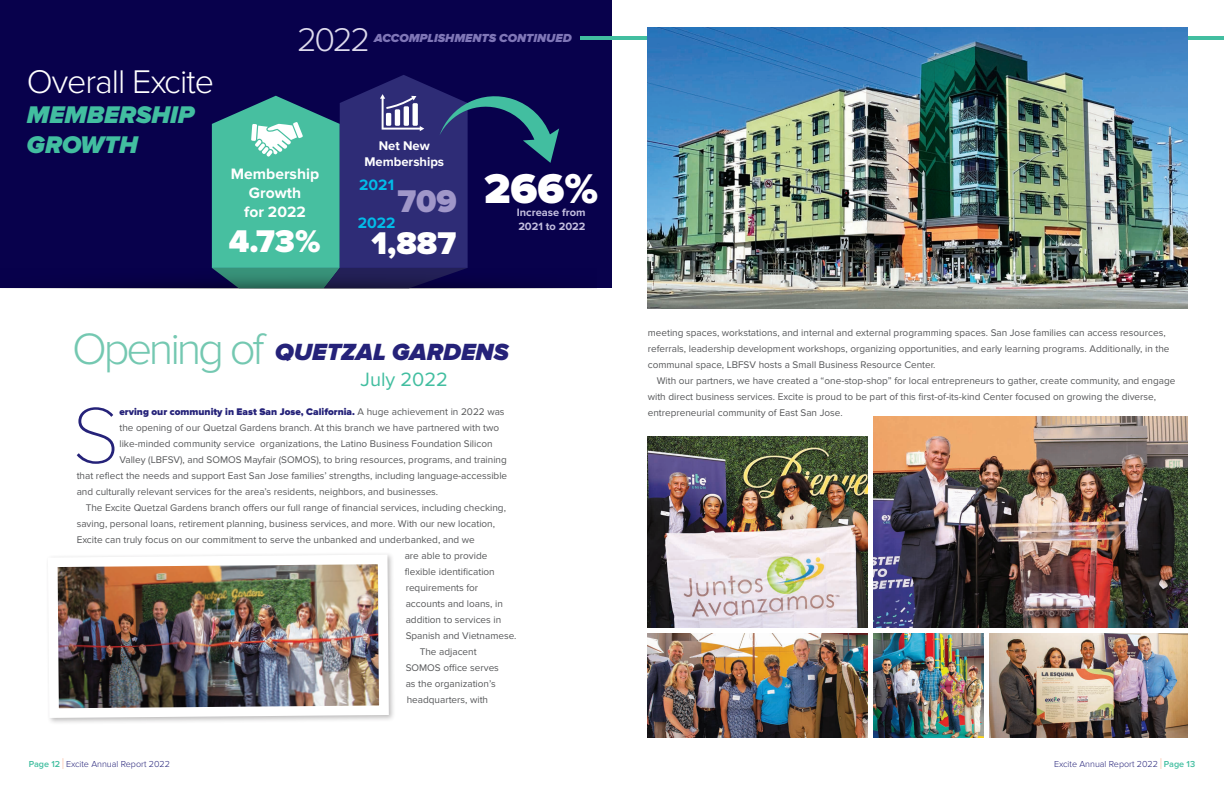
<style>
.page{position:relative;width:1224px;height:792px;background:#fff}
.page>*{position:absolute;margin:0;border:0;box-sizing:border-box;transform-origin:0 0}
.t1{font:100 82px "Proxima Nova T";color:#252279}
.t2{font:900 43.2px "Proxima Nova";color:#fff}
.t3{font:300 34px "Proxima Nova";letter-spacing:-.03em;color:#fff}
.t4{font:300 34px "Proxima Nova";color:#dedbed}
.t5{font:900 32.5px "Proxima Nova";color:#fff}
.t6{font:900 32.5px "Proxima Nova";color:#a097c9}
.t7{font:italic 900 25px/30px "Proxima Nova";color:#42bea0}
.t8{font:italic 900 24.3px "Proxima Nova";color:#252279}
.t9{font:20px "Proxima Nova";color:#42bea0}
.t10{font:700 15.6px/18.7px "Proxima Nova";color:#fff;text-align:center}
.t11{font:700 15.6px "Proxima Nova";color:#02bce8}
.t12{font:700 13px/15.6px "Proxima Nova";color:#fff;text-align:center}
.t13{font:italic 900 12.1px "Proxima Nova";color:#7f76b7}
.t14{font:700 11.1px/13.3px "Proxima Nova";color:#c3bede}
.t15{font:10px/16px "Proxima Nova";color:#57585a}
.t16{font:900 10px "Proxima Nova";color:#252279}
.t17{font:300 9px "Proxima Nova";color:#252279}
.s1{font-weight:300;font-style:normal;font-size:45.5px;color:#74c8b1}
.s2{font-weight:400;color:#57585a}
.s3{font-weight:600;color:#42bea0}
.s4{font-size:16.2px;color:#f47d4d}
</style>
<div class="page">
<div style="left:0;top:0;width:612px;height:288px;background:#08014c"></div>
<img style="left:874px;top:633px;width:110px;height:105px">
<img style="left:874px;top:416px;width:314px;height:211px">
<img style="left:648px;top:436px;width:220px;height:191px">
<img style="left:990px;top:633px;width:198px;height:105px">
<img style="left:648px;top:633px;width:220px;height:105px">
<hr style="left:580px;top:36px;width:644px;height:4px;background:#42bea0">
<img style="left:648px;top:28px;width:540px;height:280px">
<img style="left:49px;top:554px;width:345px;height:169px">
<svg style="left:212px;top:75px;width:347px;height:213px"></svg>
<h3 class="t3" style="left:27px;top:62px;width:189px">Overall Excite</h3>
<h3 class="t7" style="left:27px;top:100px;width:169px">MEMBERSHIP<br>GROWTH</h3>
<h3 class="t4" style="left:297px;top:21px;width:74px">2022</h3>
<p class="t13" style="left:374px;top:31px;width:199px">ACCOMPLISHMENTS CONTINUED</p>
<h3 class="t10" style="left:231px;top:165px;width:90px">Membership<br>Growth<br>for 2022</h3>
<h3 class="t5" style="left:229px;top:223px;width:93px">4.73%</h3>
<h3 class="t12" style="left:364px;top:138px;width:81px">Net New<br>Memberships</h3>
<h3 class="t11" style="left:359px;top:176px;width:36px">2021</h3>
<h3 class="t6" style="left:397px;top:182px;width:61px">709</h3>
<h3 class="t11" style="left:358px;top:214px;width:39px">2022</h3>
<h3 class="t5" style="left:372px;top:225px;width:86px">1,887</h3>
<h2 class="t2" style="left:484px;top:164px;width:116px">266%</h2>
<p class="t14" style="left:517px;top:206px;width:70px">Increase from<br>2021 to 2022</p>
<h3 class="t8" style="left:72px;top:338px;width:438px"><span class="s1">Opening of</span> QUETZAL GARDENS</h3>
<h1 class="t1" style="left:72px;top:389px;width:49px">S</h1>
<p class="t16" style="left:119px;top:406px;width:387px">erving our community in East San Jose, California. <span class="s2">A huge achievement in 2022 was</span></p>
<h3 class="t9" style="left:361px;top:368px;width:89px">July 2022</h3>
<p class="t15" style="left:119px;top:420px;width:381px">the opening of our Quetzal Gardens branch. At this branch we have partnered with two</p>
<p class="t15" style="left:119px;top:436px;width:375px">like-minded community service organizations, the Latino Business Foundation Silicon</p>
<p class="t15" style="left:119px;top:452px;width:389px">Valley (LBFSV), and SOMOS Mayfair (SOMOS), to bring resources, programs, and training</p>
<p class="t15" style="left:77px;top:468px;width:432px">that reflect the needs and support East San Jose families’ strengths, including language-accessible</p>
<p class="t15" style="left:77px;top:484px;width:363px">and culturally relevant services for the area’s residents, neighbors, and businesses.</p>
<p class="t15" style="left:86px;top:500px;width:422px">The Excite Quetzal Gardens branch offers our full range of financial services, including checking,</p>
<p class="t15" style="left:77px;top:516px;width:420px">saving, personal loans, retirement planning, business services, and more. With our new location,</p>
<p class="t15" style="left:77px;top:532px;width:400px">Excite can truly focus on our commitment to serve the unbanked and underbanked, and we</p>
<p class="t15" style="left:405px;top:548px;width:84px">are able to provide</p>
<p class="t15" style="left:405px;top:564px;width:92px">flexible identification</p>
<p class="t15" style="left:406px;top:580px;width:74px">requirements for</p>
<p class="t15" style="left:406px;top:596px;width:99px">accounts and loans, in</p>
<p class="t15" style="left:406px;top:612px;width:97px">addition to services in</p>
<p class="t15" style="left:406px;top:628px;width:112px">Spanish and Vietnamese.</p>
<p class="t15" style="left:420px;top:644px;width:58px">The adjacent</p>
<p class="t15" style="left:406px;top:660px;width:95px">SOMOS office serves</p>
<p class="t15" style="left:406px;top:676px;width:91px">as the organization’s</p>
<p class="t15" style="left:407px;top:692px;width:83px">headquarters, with</p>
<p class="t15" style="left:648px;top:325px;width:523px">meeting spaces, workstations, and internal and external programming spaces. San Jose families can access resources, referrals, leadership development workshops, organizing opportunities, and early learning programs. Additionally, in the communal space, LBFSV hosts a Small Business Resource Center.</p>
<p class="t15" style="left:648px;top:373px;width:529px;text-indent:9px">With our partners, we have created a “one-stop-shop” for local entrepreneurs to gather, create community, and engage with direct business services. Excite is proud to be part of this first-of-its-kind Center focused on growing the diverse, entrepreneurial community of East San Jose.</p>
<p class="t17" style="left:29px;top:759px;width:143px"><span class="s3">Page 12</span> <span class="s4">I</span> Excite Annual Report 2022</p>
<p class="t17" style="left:1054px;top:759px;width:143px">Excite Annual Report 2022 <span class="s4">I</span> <span class="s3">Page 13</span></p>
</div>
